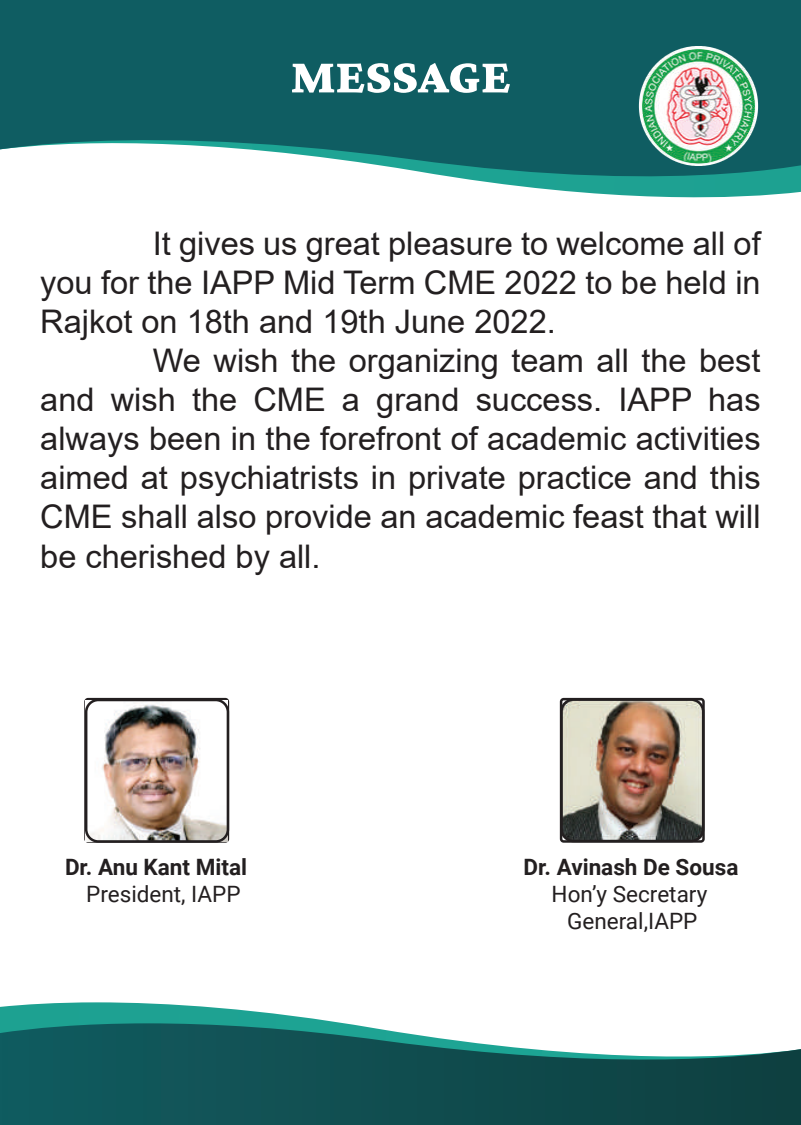
<style>
.page{position:relative;width:801px;height:1125px;background:#fff}
.page>*{position:absolute;margin:0;border:0;box-sizing:border-box;transform-origin:0 0}
.t1{font:200 50px "Crimson Pro";color:#fff}
.t2{font:32.5px/39px "Arial";color:#231f20;text-align:justify}
.t3{font:22.5px/27px "Roboto";color:#231f20;text-align:center}
.t4{font:700 22.5px "Roboto";color:#231f20}
</style>
<div class="page">
<svg style="left:0;top:0;width:800px;height:198px;fill:#0f5d62"></svg>
<img style="left:635px;top:42px;width:125px;height:128px">
<svg style="left:0;top:1002px;width:342px;height:21px"></svg>
<svg style="left:0;top:1023px;width:800px;height:101px;background:#306a6b"></svg>
<img style="left:562px;top:700px;width:139px;height:139px">
<div style="left:559px;top:697px;width:145px;height:145px;border:2px solid #231f20;border-radius:3px"></div>
<img style="left:85px;top:701px;width:143px;height:140px">
<div style="left:85px;top:698px;width:144px;height:144px;border:2px solid #231f20;border-radius:12px"></div>
<h1 class="t1" style="left:290px;top:44px;width:221px">MESSAGE</h1>
<p class="t2" style="left:40px;top:224px;width:721px;text-indent:112px">It gives us great pleasure to welcome all of you for the IAPP Mid Term CME 2022 to be held in Rajkot on 18th and 19th June 2022.</p>
<p class="t2" style="left:40px;top:341px;width:721px;text-indent:112px">We wish the organizing team all the best and wish the CME a grand success. IAPP has always been in the forefront of academic activities aimed at psychiatrists in private practice and this CME shall also provide an academic feast that will be cherished by all.</p>
<p class="t4" style="left:65px;top:850px;width:183px">Dr. Anu Kant Mital</p>
<p class="t3" style="left:86px;top:880px;width:156px">President, IAPP</p>
<p class="t4" style="left:523px;top:850px;width:216px">Dr. Avinash De Sousa</p>
<p class="t3" style="left:551px;top:880px;width:157px">Hon’y Secretary<br>General,IAPP</p>
</div>
